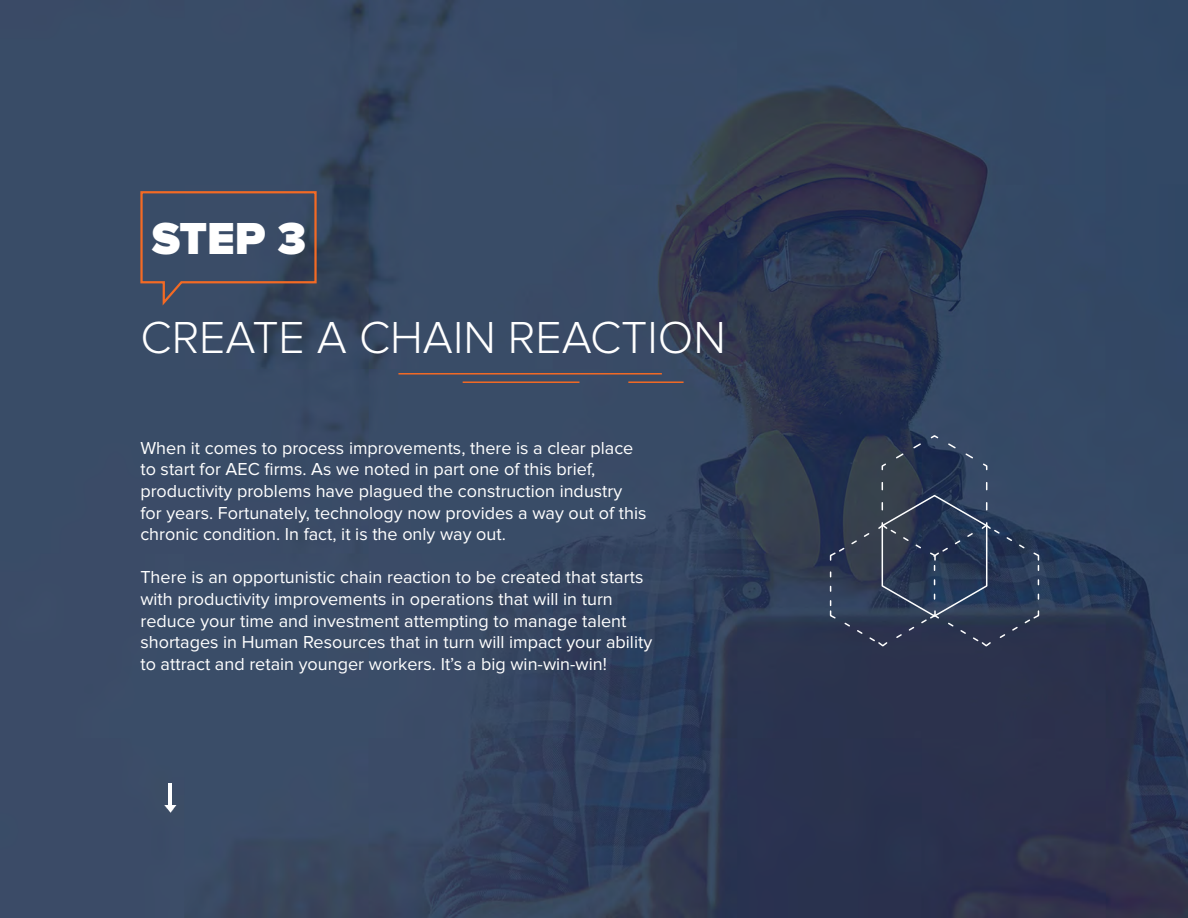
<style>
.page{position:relative;width:1188px;height:918px;background:#fff}
.page>*{position:absolute;margin:0;border:0;box-sizing:border-box;transform-origin:0 0}
.t1{font:300 46.5px "Proxima Nova";color:#fff}
.t2{font:900 46.5px "Proxima Nova";color:#fff}
.t3{font:18px/21.6px "Proxima Nova";color:#fff}
</style>
<div class="page">
<img style="left:0;top:0;width:1188px;height:918px">
<hr style="left:398px;top:373px;width:264px;height:2px;background:#f36a24">
<hr style="left:463px;top:381px;width:116px;height:2px;background:#f36a24">
<hr style="left:628px;top:381px;width:56px;height:2px;background:#f36a24">
<svg style="left:139px;top:190px;width:179px;height:119px"></svg>
<hr style="left:169px;top:783px;width:3px;height:25px;background:#fff">
<svg style="left:164px;top:805px;width:12px;height:8px"></svg>
<svg style="left:829px;top:434px;width:211px;height:214px"></svg>
<p class="t2" style="left:152px;top:211px;width:156px">STEP 3</p>
<p class="t1" style="left:140px;top:311px;width:587px">CREATE A CHAIN REACTION</p>
<p class="t3" style="left:140px;top:437px;width:508px">When it comes to process improvements, there is a clear place to start for AEC firms. As we noted in part one of this brief, productivity problems have plagued the construction industry for years. Fortunately, technology now provides a way out of this chronic condition. In fact, it is the only way out.</p>
<p class="t3" style="left:140px;top:567px;width:513px">There is an opportunistic chain reaction to be created that starts with productivity improvements in operations that will in turn reduce your time and investment attempting to manage talent shortages in Human Resources that in turn will impact your ability to attract and retain younger workers. It’s a big win-win-win!</p>
</div>
